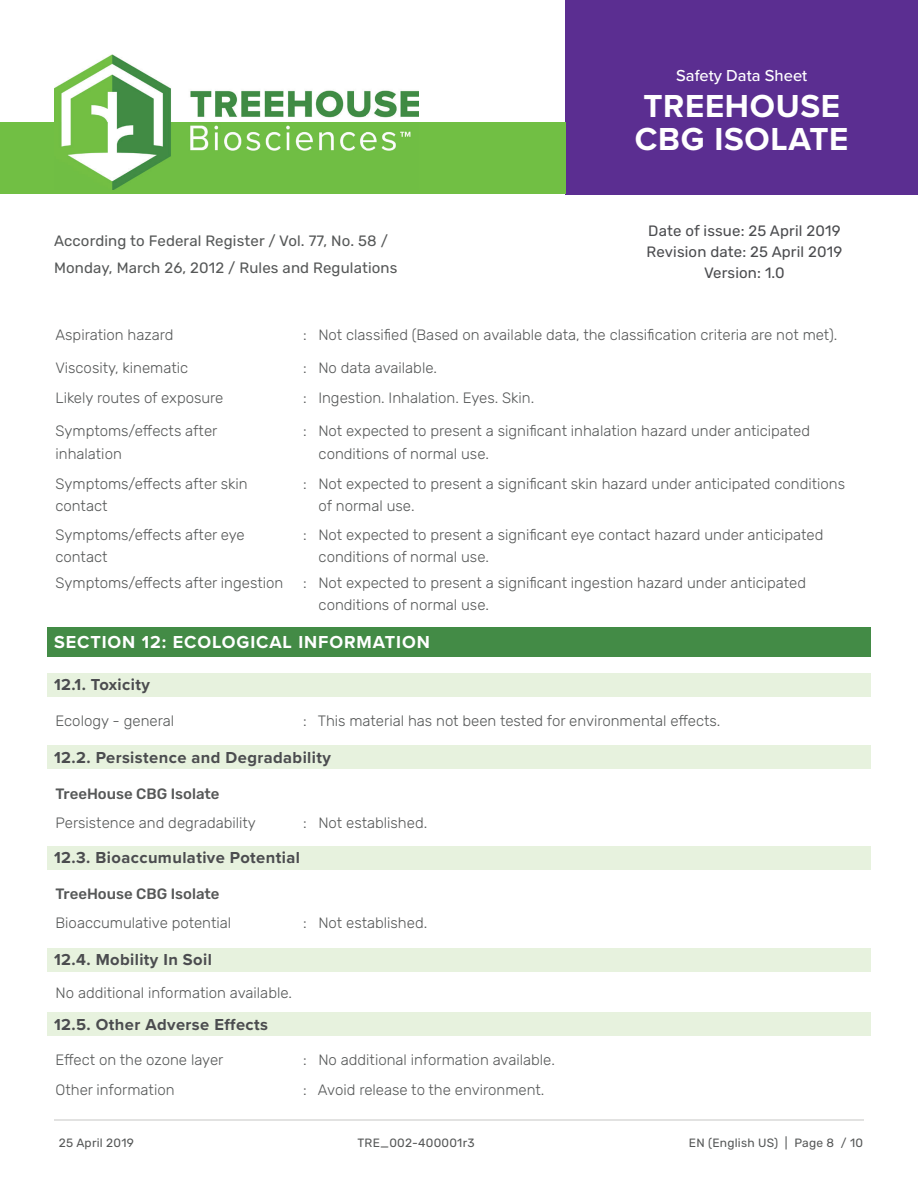
<style>
.page{position:relative;width:918px;height:1188px;background:#fff}
.page>*{position:absolute;margin:0;border:0;box-sizing:border-box;transform-origin:0 0}
.t1{font:700 33px/33px "Proxima Nova";letter-spacing:.02em;color:#fff}
.t2{font:700 18px "Proxima Nova";letter-spacing:.05em;color:#fff}
.t3{font:700 16.5px "Proxima Nova";letter-spacing:.025em;color:#4b4c4f}
.t4{font:500 16.5px "Proxima Nova";color:#fff}
.t5{font:300 15px/22.5px "Rubik";color:#565858}
.t6{font:15px/27px "Rubik";letter-spacing:.01em;color:#565858}
.t7{font:15px/21px "Rubik";letter-spacing:.01em;color:#4b4c4f;text-align:center}
.t8{font:500 15px "Rubik";color:#565858}
.t9{font:12px "Rubik";letter-spacing:.02em;color:#565858}
</style>
<div class="page">
<hr style="left:54px;top:1120px;width:809px;height:1px;background:#e2e2e1">
<div style="left:47px;top:673px;width:824px;height:24px;background:#e7f2de"></div>
<div style="left:47px;top:746px;width:824px;height:23px;background:#e7f2de"></div>
<div style="left:47px;top:846px;width:824px;height:24px;background:#e7f2de"></div>
<div style="left:47px;top:948px;width:824px;height:24px;background:#e7f2de"></div>
<div style="left:47px;top:1013px;width:824px;height:23px;background:#e7f2de"></div>
<div style="left:47px;top:627px;width:824px;height:29px;background:#418c44"></div>
<div style="left:47px;top:628px;width:824px;height:29px;background:#438b46"></div>
<div style="left:565px;top:0;width:353px;height:194px;background:#5b2e91"></div>
<div style="left:0;top:122px;width:565px;height:72px;background:#71bf44"></div>
<img style="left:54px;top:54px;width:365px;height:136px">
<p class="t4" style="left:676px;top:63px;width:133px">Safety Data Sheet</p>
<h1 class="t1" style="left:635px;top:88px;width:215px">TREEHOUSE<br>CBG ISOLATE</h1>
<p class="t6" style="left:54px;top:228px;width:345px">According to Federal Register / Vol. 77, No. 58 /<br>Monday, March 26, 2012 / Rules and Regulations</p>
<p class="t7" style="left:647px;top:221px;width:197px">Date of issue: 25 April 2019<br>Revision date: 25 April 2019<br>Version: 1.0</p>
<p class="t5" style="left:303px;top:324px;width:536px">: Not classified (Based on available data, the classification criteria are not met).</p>
<p class="t5" style="left:303px;top:353px;width:233px;line-height:30px">: No data available.<br>: Ingestion. Inhalation. Eyes. Skin.</p>
<p class="t5" style="left:319px;top:420px;width:493px;text-indent:-15px">: Not expected to present a significant inhalation hazard under anticipated conditions of normal use.</p>
<p class="t5" style="left:319px;top:472px;width:528px;text-indent:-15px">: Not expected to present a significant skin hazard under anticipated conditions of normal use.</p>
<p class="t5" style="left:319px;top:523px;width:506px;text-indent:-15px">: Not expected to present a significant eye contact hazard under anticipated conditions of normal use.</p>
<p class="t5" style="left:319px;top:571px;width:489px;text-indent:-15px">: Not expected to present a significant ingestion hazard under anticipated conditions of normal use.</p>
<p class="t2" style="left:54px;top:629px;width:377px">SECTION 12: ECOLOGICAL INFORMATION</p>
<p class="t3" style="left:54px;top:672px;width:97px">12.1. Toxicity</p>
<p class="t5" style="left:55px;top:324px;width:120px">Aspiration hazard</p>
<p class="t5" style="left:55px;top:353px;width:170px;line-height:30px">Viscosity, kinematic<br>Likely routes of exposure</p>
<p class="t5" style="left:55px;top:420px;width:163px">Symptoms/effects after inhalation</p>
<p class="t5" style="left:55px;top:472px;width:194px">Symptoms/effects after skin contact</p>
<p class="t5" style="left:55px;top:523px;width:191px">Symptoms/effects after eye contact</p>
<p class="t5" style="left:55px;top:571px;width:229px">Symptoms/effects after ingestion</p>
<p class="t5" style="left:56px;top:710px;width:120px">Ecology - general</p>
<p class="t5" style="left:303px;top:710px;width:419px">: This material has not been tested for environmental effects.</p>
<p class="t3" style="left:54px;top:745px;width:278px">12.2. Persistence and Degradability</p>
<p class="t8" style="left:56px;top:785px;width:166px">TreeHouse CBG Isolate</p>
<p class="t5" style="left:56px;top:812px;width:202px">Persistence and degradability</p>
<p class="t5" style="left:303px;top:812px;width:126px">: Not established.</p>
<p class="t3" style="left:54px;top:846px;width:247px">12.3. Bioaccumulative Potential</p>
<p class="t8" style="left:56px;top:886px;width:166px">TreeHouse CBG Isolate</p>
<p class="t5" style="left:56px;top:912px;width:177px">Bioaccumulative potential</p>
<p class="t3" style="left:54px;top:948px;width:159px">12.4. Mobility In Soil</p>
<p class="t5" style="left:56px;top:982px;width:238px">No additional information available.</p>
<p class="t3" style="left:54px;top:1012px;width:216px">12.5. Other Adverse Effects</p>
<p class="t5" style="left:56px;top:1045px;width:169px;line-height:30px">Effect on the ozone layer<br>Other information</p>
<p class="t5" style="left:303px;top:912px;width:126px">: Not established.</p>
<p class="t5" style="left:303px;top:1045px;width:253px;line-height:30px">: No additional information available. : Avoid release to the environment.</p>
<p class="t9" style="left:59px;top:1136px;width:77px">25 April 2019</p>
<p class="t9" style="left:689px;top:1136px;width:176px">EN (English US) | Page 8 / 10</p>
<p class="t9" style="left:357px;top:1136px;width:119px">TRE_002-400001r3</p>
</div>
